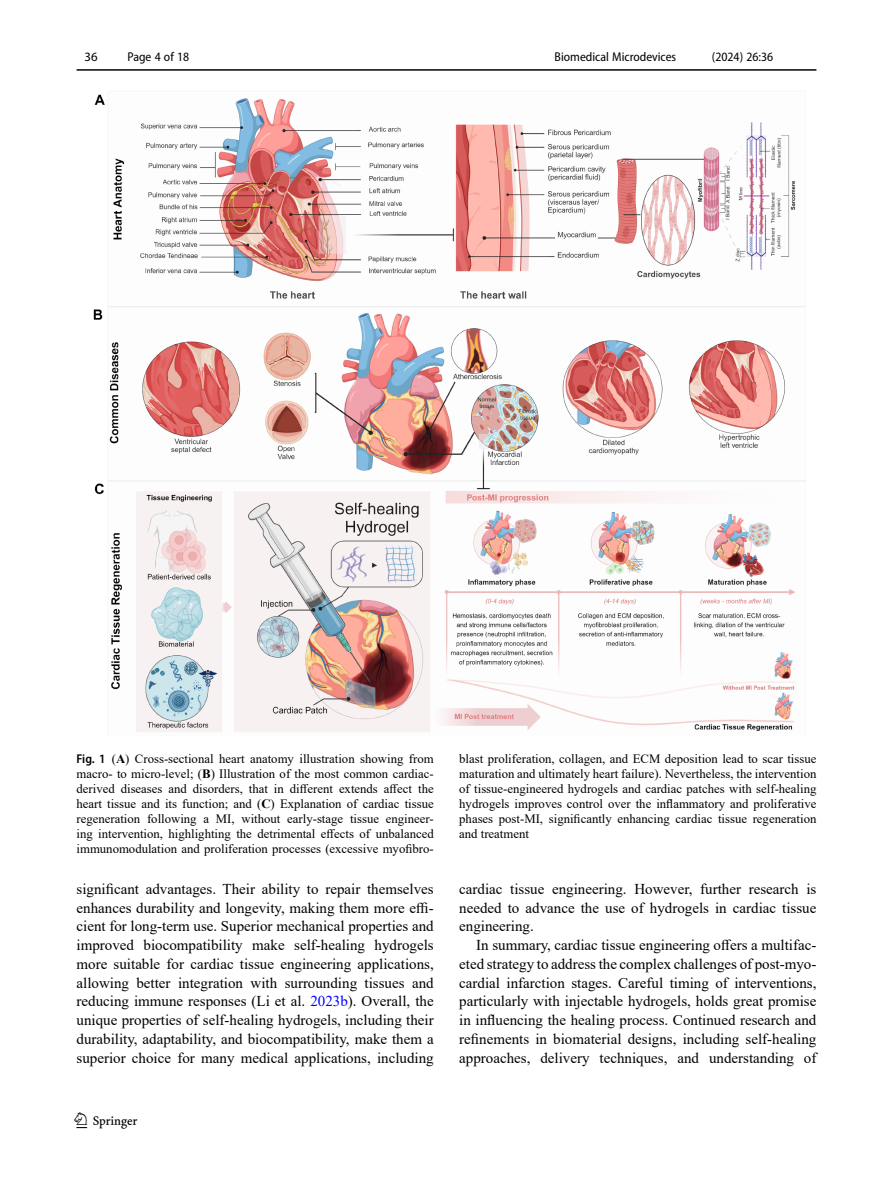
<style>
.page{position:relative;width:893px;height:1187px;background:#fff}
.page>*{position:absolute;margin:0;border:0;box-sizing:border-box;transform-origin:0 0}
.t1{font:22.5px "Springnew";color:#000}
.Body_Text_Indent{font:15px/18.8px "Times New Roman";color:#000;text-align:justify}
.Figure_Caption{font:12.75px/15px "Times New Roman";color:#000;text-align:justify}
.t2{font:semi-condensed 12.75px "Myriad Pro";color:#000}
.t3{font:12.75px "Myriad Pro";color:#000}
.s1{font-family:"Myriad Pro";font-weight:600;font-stretch:semi-condensed}
.s2{font-weight:700}
.s3{color:#00f}
</style>
<div class="page">
<hr style="left:77px;top:69px;width:739px;height:2px;background:#000">
<img style="left:93px;top:94px;width:713px;height:638px">
<p class="t3" style="left:85px;top:48px;width:15px">36</p>
<p class="t2" style="left:127px;top:49px;width:63px">Page 4 of 18</p>
<p class="t2" style="left:555px;top:49px;width:123px">Biomedical Microdevices</p>
<p class="t2" style="left:712px;top:49px;width:63px">(2024) 26:36</p>
<p class="Figure_Caption" style="left:77px;top:750px;width:359px"><span class="s1">Fig. 1</span> (<span class="s2">A</span>) Cross-sectional heart anatomy illustration showing from macro- to micro-level; (<span class="s2">B</span>) Illustration of the most common cardiac&shy;derived diseases and disorders, that in different extends affect the heart tissue and its function; and (<span class="s2">C</span>) Explanation of cardiac tissue regeneration following a MI, without early-stage tissue engineer&shy;ing intervention, highlighting the detrimental effects of unbalanced immunomodulation and proliferation processes (excessive myofibro-</p>
<p class="Figure_Caption" style="left:459px;top:750px;width:359px">blast proliferation, collagen, and ECM deposition lead to scar tissue maturation and ultimately heart failure). Nevertheless, the intervention of tissue-engineered hydrogels and cardiac patches with self-healing hydrogels improves control over the inflammatory and proliferative phases post-MI, significantly enhancing cardiac tissue regeneration and treatment</p>
<p class="Body_Text_Indent" style="left:77px;top:878px;width:359px">significant advantages. Their ability to repair themselves enhances durability and longevity, making them more effi&shy;cient for long-term use. Superior mechanical properties and improved biocompatibility make self-healing hydrogels more suitable for cardiac tissue engineering applications, allowing better integration with surrounding tissues and reducing immune responses (Li et al. <span class="s3">2023b</span>). Overall, the unique properties of self-healing hydrogels, including their durability, adaptability, and biocompatibility, make them a superior choice for many medical applications, including</p>
<h1 class="t1" style="left:77px;top:1107px;width:63px">1 3</h1>
<p class="Body_Text_Indent" style="left:459px;top:878px;width:359px">cardiac tissue engineering. However, further research is needed to advance the use of hydrogels in cardiac tissue engineering.</p>
<p class="Body_Text_Indent" style="left:459px;top:935px;width:359px;text-indent:17px">In summary, cardiac tissue engineering offers a multifac&shy;eted strategy to address the complex challenges of post-myo&shy;cardial infarction stages. Careful timing of interventions, particularly with injectable hydrogels, holds great promise in influencing the healing process. Continued research and refinements in biomaterial designs, including self-healing approaches, delivery techniques, and understanding of</p>
</div>
